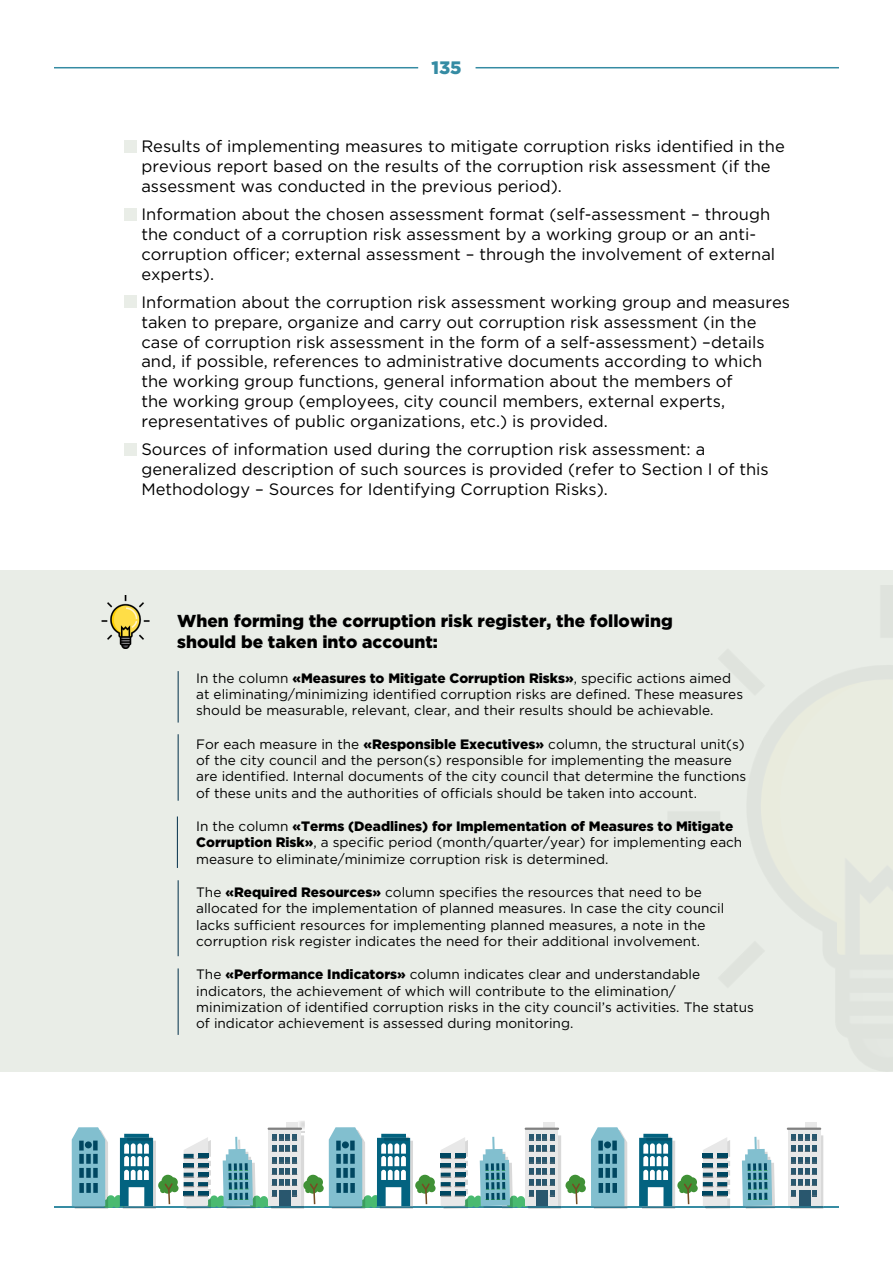
<style>
.page{position:relative;width:893px;height:1263px;background:#fff}
.page>*{position:absolute;margin:0;border:0;box-sizing:border-box;transform-origin:0 0}
.t1{font:900 18px "Gotham Pro";color:#358ba3}
.t2{font:900 17.25px/20.7px "Gotham Pro";color:#000}
.t3{font:16.5px/19.8px "Gotham Pro";color:#000}
.t4{font:13.65px/16.4px "Gotham Pro";color:#000}
.s1{font-weight:900}
</style>
<div class="page">
<div style="left:0;top:570px;width:893px;height:501px;background:#e9ede7"></div>
<hr style="left:54px;top:1206px;width:785px;height:2px;background:#368ca3">
<svg style="left:742px;top:1137px;width:33px;height:72px"></svg>
<div style="left:805px;top:1122px;width:12px;height:6px;background:#e8e8e8"></div>
<div style="left:788px;top:1128px;width:32px;height:78px;background:#e8e8e8"></div>
<hr style="left:787px;top:1127px;width:34px;height:3px;background:#808080">
<svg style="left:790px;top:1131px;width:33px;height:78px"></svg>
<div style="left:639px;top:1138px;width:33px;height:68px;background:#036380"></div>
<hr style="left:646px;top:1136px;width:25px;height:2px;background:#d9d9d9">
<hr style="left:643px;top:1134px;width:25px;height:4px;background:#036380">
<svg style="left:642px;top:1137px;width:88px;height:72px"></svg>
<svg style="left:72px;top:1121px;width:555px;height:88px"></svg>
<hr style="left:54px;top:67px;width:364px;height:1px;background:#358ba3">
<hr style="left:476px;top:67px;width:363px;height:1px;background:#358ba3">
<div style="left:124px;top:140px;width:12px;height:12px;background:#e9ede7"></div>
<div style="left:124px;top:208px;width:12px;height:12px;background:#e9ede7"></div>
<div style="left:124px;top:296px;width:12px;height:12px;background:#e9ede7"></div>
<div style="left:124px;top:443px;width:12px;height:12px;background:#e9ede7"></div>
<img style="left:101px;top:595px;width:49px;height:53px">
<hr style="left:178px;top:671px;width:1px;height:51px;background:#012f4a">
<hr style="left:178px;top:734px;width:1px;height:67px;background:#012f4a">
<hr style="left:177px;top:816px;width:1px;height:52px;background:#012f4a">
<hr style="left:178px;top:880px;width:1px;height:76px;background:#012f4a">
<hr style="left:178px;top:968px;width:1px;height:67px;background:#012f4a">
<h1 class="t1" style="left:431px;top:57px;width:32px">135</h1>
<p class="t3" style="left:141px;top:137px;width:645px">Results of implementing measures to mitigate corruption risks identified in the previous report based on the results of the corruption risk assessment (if the assessment was conducted in the previous period).</p>
<p class="t3" style="left:141px;top:205px;width:635px">Information about the chosen assessment format (self-assessment – through the conduct of a corruption risk assessment by a working group or an anti&shy;corruption officer; external assessment – through the involvement of external experts).</p>
<p class="t3" style="left:141px;top:292px;width:650px">Information about the corruption risk assessment working group and measures taken to prepare, organize and carry out corruption risk assessment (in the case of corruption risk assessment in the form of a self-assessment) –details and, if possible, references to administrative documents according to which the working group functions, general information about the members of<br>the working group (employees, city council members, external experts, representatives of public organizations, etc.) is provided.</p>
<p class="t3" style="left:141px;top:439px;width:629px">Sources of information used during the corruption risk assessment: a generalized description of such sources is provided (refer to Section I of this<br>Methodology – Sources for Identifying Corruption Risks).</p>
<p class="t2" style="left:177px;top:610px;width:497px">When forming the corruption risk register, the following should be taken into account:</p>
<p class="t4" style="left:196px;top:670px;width:548px">In the column <span class="s1">«Measures to Mitigate Corruption Risks»</span>, specific actions aimed at eliminating/minimizing identified corruption risks are defined. These measures should be measurable, relevant, clear, and their results should be achievable.</p>
<p class="t4" style="left:196px;top:736px;width:552px">For each measure in the <span class="s1">«Responsible Executives»</span> column, the structural unit(s) of the city council and the person(s) responsible for implementing the measure are identified. Internal documents of the city council that determine the functions of these units and the authorities of officials should be taken into account.</p>
<p class="t4" style="left:196px;top:818px;width:548px">In the column <span class="s1">«Terms (Deadlines) for Implementation of Measures to Mitigate<br>Corruption Risk»</span>, a specific period (month/quarter/year) for implementing each measure to eliminate/minimize corruption risk is determined.</p>
<p class="t4" style="left:196px;top:884px;width:530px">The <span class="s1">«Required Resources»</span> column specifies the resources that need to be allocated for the implementation of planned measures. In case the city council lacks sufficient resources for implementing planned measures, a note in the corruption risk register indicates the need for their additional involvement.</p>
<p class="t4" style="left:196px;top:966px;width:559px">The <span class="s1">«Performance Indicators»</span> column indicates clear and understandable indicators, the achievement of which will contribute to the elimination/ minimization of identified corruption risks in the city council’s activities. The status of indicator achievement is assessed during monitoring.</p>
</div>
